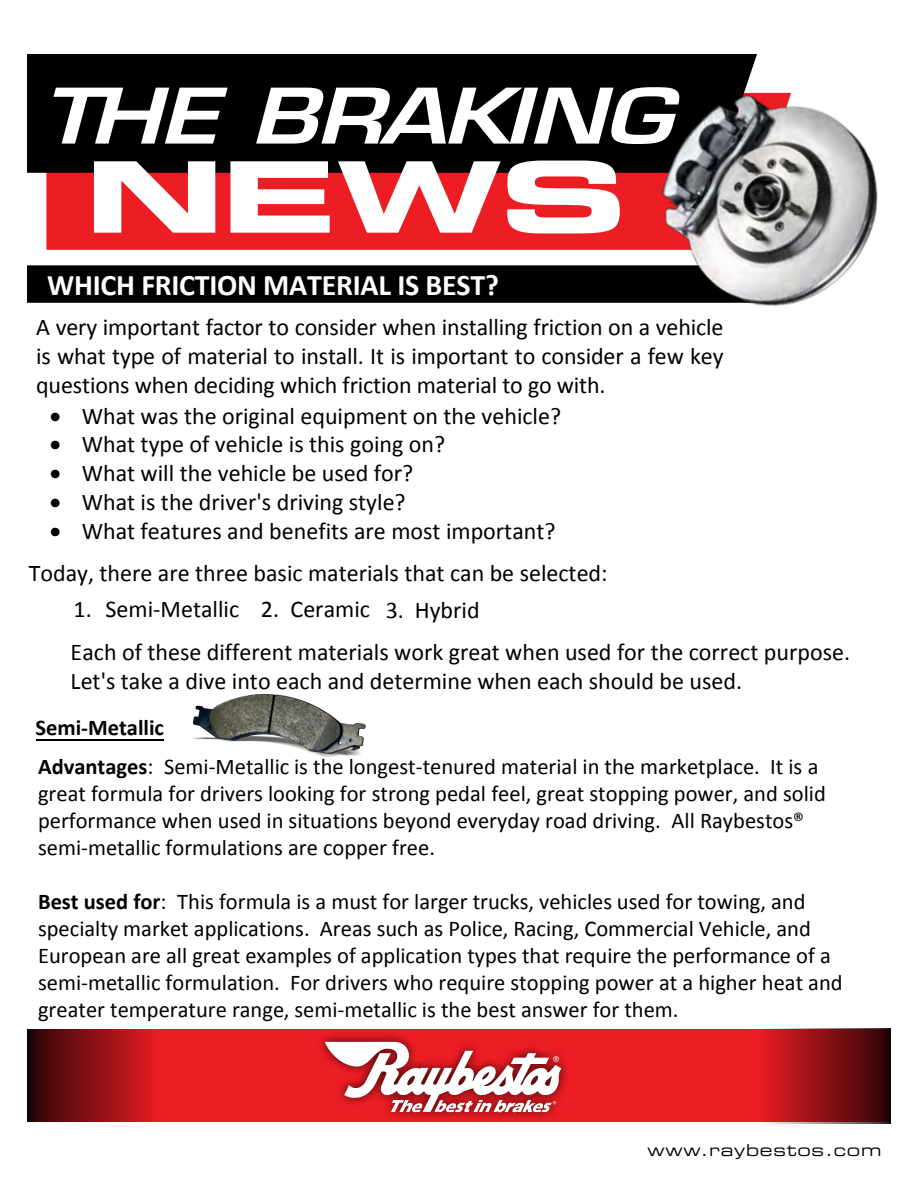
<style>
.page{position:relative;width:918px;height:1188px;background:#fff}
.page>*{position:absolute;margin:0;border:0;box-sizing:border-box;transform-origin:0 0}
.t1{font:98.55px "Eurostile Bold Extended Two";color:#fff;scale:1.25 1}
.t2{font:italic 600 74.55px "Eurostile";letter-spacing:-.025em;color:#fff;scale:1.25 1}
.t3{font:700 30px "Calibri";letter-spacing:-.01em;color:#fff}
.t4{font:24px/28.8px "Calibri";color:#000}
.t5{font:22.5px/27px "Calibri";color:#000}
.t6{font:700 22.5px "Calibri";color:#000}
.t7{font:16.5px "Eurostile Extended Two";letter-spacing:.05em;color:#000}
.s1{font-weight:700}
</style>
<div class="page">
<hr style="left:36px;top:739px;width:128px;height:2px;background:#000">
<img style="left:192px;top:694px;width:174px;height:63px">
<div style="left:46px;top:173px;width:565px;height:77px;background:#ed1d24"></div>
<div style="left:27px;top:265px;width:584px;height:38px;background:#000"></div>
<div style="left:27px;top:54px;width:584px;height:119px;background:#000"></div>
<img style="left:611px;top:54px;width:267px;height:252px">
<div style="left:27px;top:1029px;width:864px;height:93px;background:#ed1d24"></div>
<div style="left:316px;top:1032px;width:255px;height:90px;background:#000;opacity:.75"></div>
<svg style="left:325px;top:1042px;width:237px;height:70px"></svg>
<svg style="left:764px;top:1028px;width:127px;height:95px;background:#861217"></svg>
<svg style="left:27px;top:1029px;width:128px;height:93px;background:#840f14"></svg>
<p class="t2" style="left:41px;top:70px;width:506px">THE BRAKING</p>
<p class="t1" style="left:85px;top:128px;width:436px">NEWS</p>
<p class="t3" style="left:47px;top:265px;width:453px">WHICH FRICTION MATERIAL IS BEST?</p>
<p class="t4" style="left:36px;top:313px;width:689px;text-align:justify">A very important factor to consider when installing friction on a vehicle is what type of material to install. It is important to consider a few key questions when deciding which friction material to go with.</p>
<p class="t4" style="left:50px;top:401px;width:513px">• What was the original equipment on the vehicle?</p>
<p class="t4" style="left:50px;top:430px;width:397px">• What type of vehicle is this going on?</p>
<p class="t4" style="left:50px;top:459px;width:365px">• What will the vehicle be used for?</p>
<p class="t4" style="left:50px;top:488px;width:357px">• What is the driver's driving style?</p>
<p class="t4" style="left:29px;top:510px;width:580px;line-height:41.8px;text-indent:21px">• What features and benefits are most important?<br>Today, there are three basic materials that can be selected:</p>
<p class="t4" style="left:71px;top:587px;width:781px;line-height:43.2px">1. Semi-Metallic 2. Ceramic 3. Hybrid<br>Each of these different materials work great when used for the correct purpose.</p>
<p class="t4" style="left:71px;top:667px;width:673px">Let's take a dive into each and determine when each should be used.</p>
<p class="t6" style="left:35px;top:713px;width:130px">Semi-Metallic</p>
<p class="t5" style="left:38px;top:753px;width:789px"><span class="s1">Advantages</span>: Semi-Metallic is the longest-tenured material in the marketplace. It is a great formula for drivers looking for strong pedal feel, great stopping power, and solid performance when used in situations beyond everyday road driving. All Raybestos® semi-metallic formulations are copper free.</p>
<p class="t5" style="left:38px;top:888px;width:806px"><span class="s1">Best used for</span>: This formula is a must for larger trucks, vehicles used for towing, and specialty market applications. Areas such as Police, Racing, Commercial Vehicle, and European are all great examples of application types that require the performance of a semi-metallic formulation. For drivers who require stopping power at a higher heat and</p>
<p class="t5" style="left:38px;top:996px;width:642px">greater temperature range, semi-metallic is the best answer for them.</p>
<p class="t7" style="left:647px;top:1138px;width:236px">www.raybestos.com</p>
</div>
